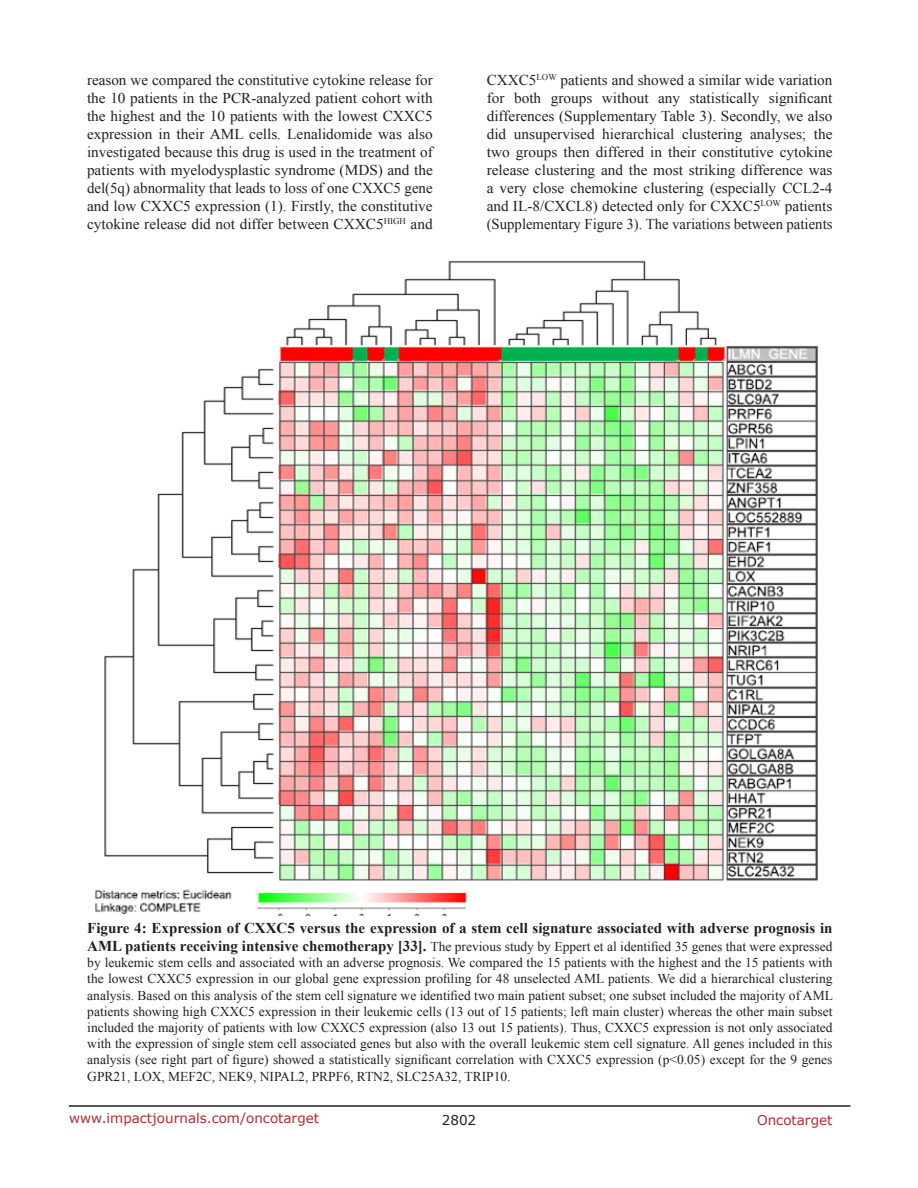
<style>
.page{position:relative;width:918px;height:1188px;background:#fff}
.page>*{position:absolute;margin:0;border:0;box-sizing:border-box;transform-origin:0 0}
.BodyText{font:15px/18px "Times New Roman";color:#221f22;text-align:justify}
.FigureText{font:700 15px "Times New Roman";color:#221f22}
.FigureText-2{font:13.5px/16.2px "Times New Roman";color:#221f22;text-align:justify}
.t1{font:13.5px "Verdana";color:#ac2b31}
.t2{font:13.5px "Verdana";color:#221f22}
.s1{font-weight:700;font-size:15px}
</style>
<div class="page">
<hr style="left:69px;top:1105px;width:781px;height:2px;background:#231f20">
<img style="left:95px;top:260px;width:723px;height:655px">
<p class="BodyText" style="left:87px;top:71px;width:347px">reason we compared the constitutive cytokine release for the 10 patients in the PCR-analyzed patient cohort with the highest and the 10 patients with the lowest CXXC5 expression in their AML cells. Lenalidomide was also investigated because this drug is used in the treatment of patients with myelodysplastic syndrome (MDS) and the del(5q) abnormality that leads to loss of one CXXC5 gene and low CXXC5 expression (1). Firstly, the constitutive cytokine release did not differ between CXXC5<sup>HIGH</sup> and</p>
<p class="BodyText" style="left:487px;top:71px;width:347px">CXXC5<sup>LOW</sup> patients and showed a similar wide variation for both groups without any statistically significant differences (Supplementary Table 3). Secondly, we also did unsupervised hierarchical clustering analyses; the two groups then differed in their constitutive cytokine release clustering and the most striking difference was a very close chemokine clustering (especially CCL2-4 and IL-8/CXCL8) detected only for CXXC5<sup>LOW</sup> patients (Supplementary Figure 3). The variations between patients</p>
<p class="FigureText" style="left:87px;top:918px;width:747px">Figure 4: Expression of CXXC5 versus the expression of a stem cell signature associated with adverse prognosis in</p>
<p class="FigureText-2" style="left:87px;top:938px;width:747px"><span class="s1">AML patients receiving intensive chemotherapy [33].</span> The previous study by Eppert et al identified 35 genes that were expressed by leukemic stem cells and associated with an adverse prognosis. We compared the 15 patients with the highest and the 15 patients with the lowest CXXC5 expression in our global gene expression profiling for 48 unselected AML patients. We did a hierarchical clustering analysis. Based on this analysis of the stem cell signature we identified two main patient subset; one subset included the majority of AML patients showing high CXXC5 expression in their leukemic cells (13 out of 15 patients; left main cluster) whereas the other main subset included the majority of patients with low CXXC5 expression (also 13 out 15 patients). Thus, CXXC5 expression is not only associated with the expression of single stem cell associated genes but also with the overall leukemic stem cell signature. All genes included in this analysis (see right part of figure) showed a statistically significant correlation with CXXC5 expression (p&lt;0.05) except for the 9 genes GPR21, LOX, MEF2C, NEK9, NIPAL2, PRPF6, RTN2, SLC25A32, TRIP10.</p>
<p class="t1" style="left:69px;top:1109px;width:252px">www.impactjournals.com/oncotarget</p>
<p class="t2" style="left:442px;top:1111px;width:36px">2802</p>
<p class="t1" style="left:757px;top:1111px;width:77px">Oncotarget</p>
</div>
